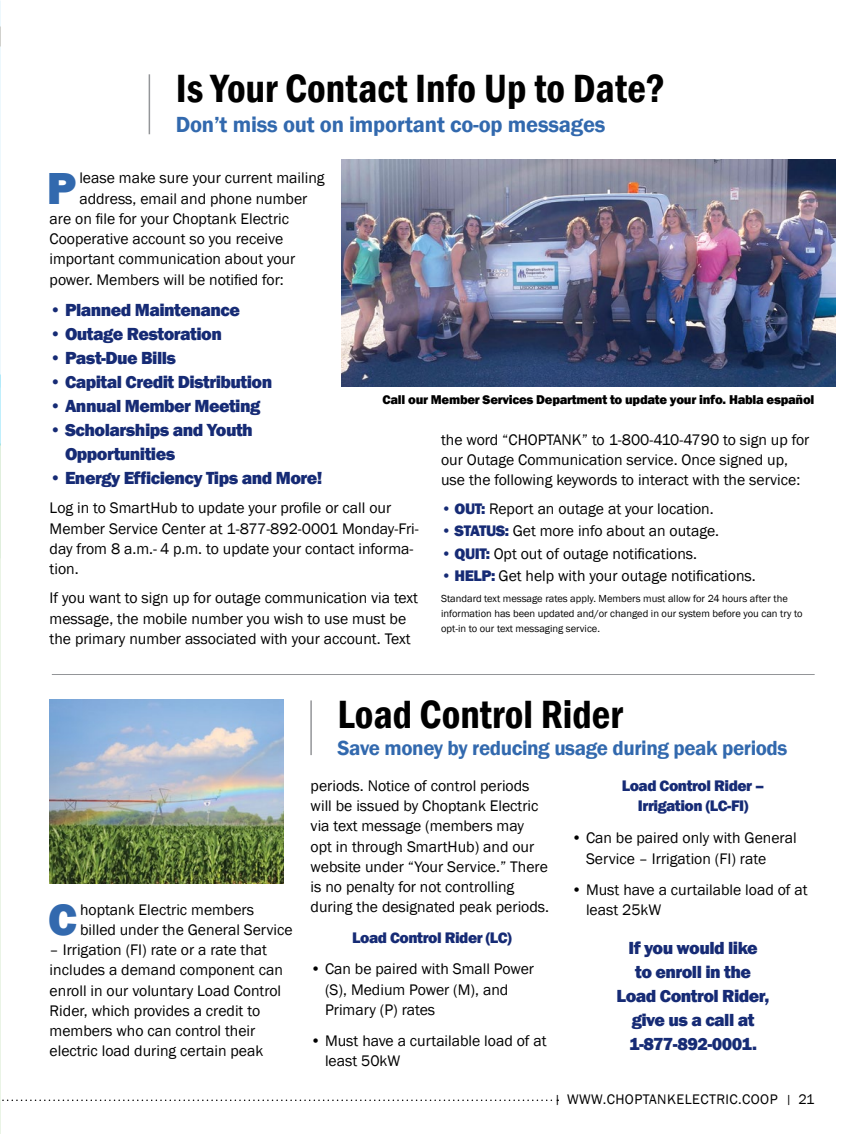
<style>
.page{position:relative;width:864px;height:1134px;background:#fff}
.page>*{position:absolute;margin:0;border:0;box-sizing:border-box;transform-origin:0 0}
.t1{font:800 46.2px "Franklin Gothic";color:#3269ae}
.t2{font:600 condensed 40.5px "Franklin Gothic";color:#000}
.t3{font:600 22.5px "Franklin Gothic";letter-spacing:-.01em;color:#3269ae}
.t4{font:600 21px "Franklin Gothic";letter-spacing:-.02em;color:#3269ae}
.t5{font:800 18px/24px "Franklin Gothic";letter-spacing:-.03em;color:#162b75;text-align:center}
.t6{font:15.75px/20.2px "Franklin Gothic";color:#000}
.t7{font:800 15.75px/20.2px "Franklin Gothic";letter-spacing:-.03em;color:#162b75;text-align:center}
.t8{font:14.25px "Franklin Gothic";letter-spacing:.03em;color:#000}
.t9{font:800 13.2px "Franklin Gothic";letter-spacing:-.02em;color:#000}
.t10{font:10.5px/15px "Franklin Gothic";color:#000}
.s1{font-weight:800;color:#162b75}
.s2{font-size:12px}
</style>
<div class="page">
<svg style="left:0;top:1100px;width:558px;height:1px"></svg>
<hr style="left:310px;top:700px;width:2px;height:55px;background:#939598">
<img style="left:50px;top:700px;width:233px;height:183px">
<img style="left:342px;top:160px;width:494px;height:226px">
<hr style="left:149px;top:74px;width:1px;height:60px;background:#939598">
<hr style="left:52px;top:674px;width:763px;height:1px;background:#939598">
<h2 class="t2" style="left:176px;top:61px;width:491px">Is Your Contact Info Up to Date?</h2>
<h3 class="t3" style="left:176px;top:110px;width:431px">Don’t miss out on important co-op messages</h3>
<h1 class="t1" style="left:47px;top:158px;width:31px">P</h1>
<p class="t6" style="left:79px;top:168px;width:247px">lease make sure your current mailing</p>
<p class="t6" style="left:79px;top:189px;width:230px">address, email and phone number</p>
<p class="t6" style="left:50px;top:209px;width:241px">are on file for your Choptank Electric</p>
<p class="t6" style="left:50px;top:229px;width:235px">Cooperative account so you receive</p>
<p class="t6" style="left:50px;top:249px;width:247px">important communication about your</p>
<p class="t6" style="left:50px;top:270px;width:236px">power. Members will be notified for:</p>
<p class="t5" style="left:50px;top:298px;width:192px">• Planned Maintenance</p>
<p class="t5" style="left:50px;top:322px;width:174px">• Outage Restoration</p>
<p class="t5" style="left:50px;top:346px;width:128px">• Past-Due Bills</p>
<p class="t5" style="left:50px;top:370px;width:224px">• Capital Credit Distribution</p>
<p class="t5" style="left:50px;top:394px;width:212px">• Annual Member Meeting</p>
<p class="t5" style="left:65px;top:418px;width:189px;text-align:left;text-indent:-15px">• Scholarships and Youth<br>Opportunities</p>
<p class="t5" style="left:50px;top:466px;width:274px">• Energy Efficiency Tips and More!</p>
<p class="t6" style="left:50px;top:498px;width:371px">Log in to SmartHub to update your profile or call our Member Service Center at 1-877-892-0001 Monday-Fri&shy;day from 8 a.m.- 4 p.m. to update your contact informa&shy;tion.</p>
<p class="t6" style="left:50px;top:588px;width:370px">If you want to sign up for outage communication via text message, the mobile number you wish to use must be the primary number associated with your account. Text</p>
<p class="t9" style="left:383px;top:391px;width:433px">Call our Member Services Department to update your info. Habla español</p>
<p class="t6" style="left:441px;top:429px;width:370px">the word “CHOPTANK” to 1-800-410-4790 to sign up for our Outage Communication service. Once signed up, use the following keywords to interact with the service:</p>
<p class="t6" style="left:441px;top:499px;width:274px"><span class="s1">• OUT:</span> Report an outage at your location.</p>
<p class="t6" style="left:441px;top:521px;width:280px"><span class="s1">• STATUS:</span> Get more info about an outage.</p>
<p class="t6" style="left:441px;top:544px;width:258px"><span class="s1">• QUIT:</span> Opt out of outage notifications.</p>
<p class="t6" style="left:441px;top:566px;width:316px"><span class="s1">• HELP:</span> Get help with your outage notifications.</p>
<p class="t10" style="left:441px;top:591px;width:363px">Standard text message rates apply. Members must allow for 24 hours after the information has been updated and/or changed in our system before you can try to opt-in to our text messaging service.</p>
<h1 class="t1" style="left:48px;top:890px;width:30px">C</h1>
<p class="t6" style="left:80px;top:900px;width:214px">hoptank Electric members billed under the General Service</p>
<p class="t6" style="left:50px;top:940px;width:235px">– Irrigation (FI) rate or a rate that includes a demand component can enroll in our voluntary Load Control Rider, which provides a credit to members who can control their electric load during certain peak</p>
<h2 class="t2" style="left:338px;top:687px;width:287px">Load Control Rider</h2>
<h3 class="t4" style="left:338px;top:735px;width:451px">Save money by reducing usage during peak periods</h3>
<p class="t6" style="left:311px;top:776px;width:240px">periods. Notice of control periods will be issued by Choptank Electric via text message (members may opt in through SmartHub) and our website under “Your Service.” There is no penalty for not controlling during the designated peak periods.</p>
<p class="t7" style="left:352px;top:928px;width:161px">Load Control Rider (LC)</p>
<p class="t6" style="left:325px;top:959px;width:211px;text-indent:-14px">• Can be paired with Small Power (S), Medium Power (M), and<br>Primary (P) rates</p>
<p class="t6" style="left:325px;top:1031px;width:223px;text-indent:-14px">• Must have a curtailable load of at least 50kW</p>
<p class="t7" style="left:622px;top:775px;width:144px">Load Control Rider –<br>Irrigation (LC-FI)</p>
<p class="t6" style="left:586px;top:828px;width:212px;text-indent:-14px">• Can be paired only with General<br>Service – Irrigation (FI) rate</p>
<p class="t6" style="left:586px;top:880px;width:223px;text-indent:-14px">• Must have a curtailable load of at least 25kW</p>
<p class="t5" style="left:617px;top:936px;width:155px">If you would like<br>to enroll in the<br>Load Control Rider, give us a call at<br>1-877-892-0001.</p>
<p class="t8" style="left:555px;top:1091px;width:261px"><span class="s2">|</span> WWW.CHOPTANKELECTRIC.COOP <span class="s2">|</span> 21</p>
</div>
